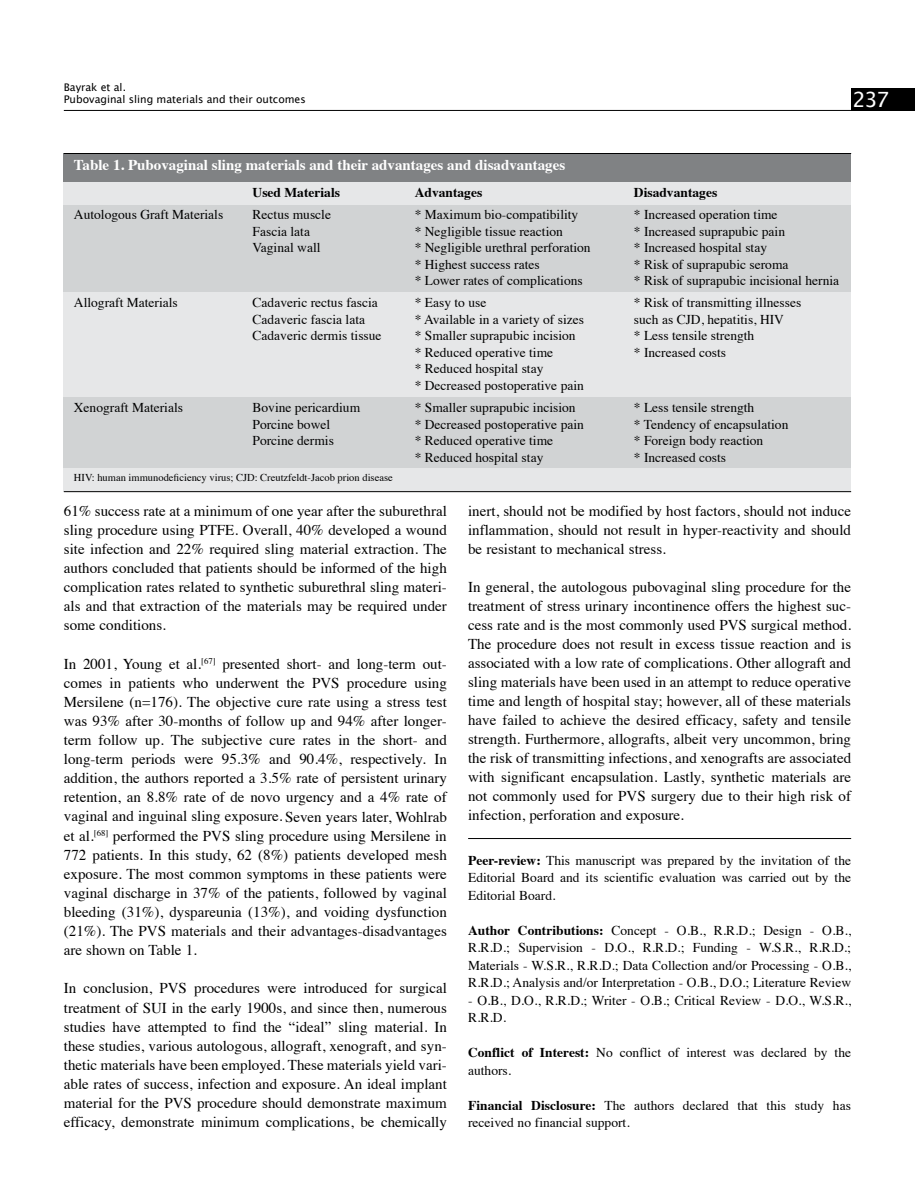
<style>
.page{position:relative;width:915px;height:1191px;background:#fff}
.page>*{position:absolute;margin:0;border:0;box-sizing:border-box;transform-origin:0 0}
.t1{font:21px "Lucida Grande";color:#fff}
.t2{font:15px/19px "Times";color:#000;text-align:justify}
.t3{font:700 15px "Times";color:#fff}
.t4{font:13.5px/17.5px "Times";color:#000}
.t5{font:700 13.5px "Times";color:#000}
.t6{font:10.5px "Times";color:#000}
.t7{font:10.5px/12.6px "Lucida Grande";color:#000}
.s1{font-weight:700}
</style>
<div class="page">
<hr style="left:468px;top:838px;width:382px;height:1px;background:#000">
<hr style="left:64px;top:110px;width:786px;height:1px;background:#000">
<div style="left:850px;top:88px;width:64px;height:23px;background:#000"></div>
<div style="left:64px;top:181px;width:786px;height:311px;background:#e6e7e8"></div>
<div style="left:64px;top:153px;width:786px;height:28px;background:#808284"></div>
<div style="left:64px;top:205px;width:786px;height:86px;background:#d1d3d4"></div>
<div style="left:64px;top:398px;width:786px;height:70px;background:#d1d3d4"></div>
<hr style="left:64px;top:491px;width:786px;height:1px;background:#000">
<hr style="left:64px;top:153px;width:786px;height:1px;background:#000">
<p class="t7" style="left:64px;top:81px;width:243px">Bayrak et al.<br>Pubovaginal sling materials and their outcomes</p>
<h1 class="t1" style="left:852px;top:91px;width:39px">237</h1>
<p class="t3" style="left:74px;top:160px;width:492px">Table 1. Pubovaginal sling materials and their advantages and disadvantages</p>
<p class="t5" style="left:252px;top:188px;width:89px">Used Materials</p>
<p class="t5" style="left:414px;top:188px;width:69px">Advantages</p>
<p class="t5" style="left:633px;top:188px;width:85px">Disadvantages</p>
<p class="t4" style="left:74px;top:207px;width:151px">Autologous Graft Materials</p>
<p class="t4" style="left:252px;top:207px;width:80px">Rectus muscle</p>
<p class="t4" style="left:414px;top:207px;width:165px">* Maximum bio-compatibility</p>
<p class="t4" style="left:633px;top:207px;width:145px">* Increased operation time</p>
<p class="t4" style="left:252px;top:224px;width:59px">Fascia lata</p>
<p class="t4" style="left:414px;top:224px;width:150px">* Negligible tissue reaction</p>
<p class="t4" style="left:633px;top:224px;width:153px">* Increased suprapubic pain</p>
<p class="t4" style="left:252px;top:240px;width:69px">Vaginal wall</p>
<p class="t4" style="left:414px;top:240px;width:177px">* Negligible urethral perforation</p>
<p class="t4" style="left:633px;top:240px;width:135px">* Increased hospital stay</p>
<p class="t4" style="left:414px;top:257px;width:126px">* Highest success rates</p>
<p class="t4" style="left:633px;top:257px;width:156px">* Risk of suprapubic seroma</p>
<p class="t4" style="left:414px;top:273px;width:169px">* Lower rates of complications</p>
<p class="t4" style="left:633px;top:273px;width:207px">* Risk of suprapubic incisional hernia</p>
<p class="t4" style="left:74px;top:295px;width:105px">Allograft Materials</p>
<p class="t4" style="left:252px;top:295px;width:127px">Cadaveric rectus fascia</p>
<p class="t4" style="left:414px;top:295px;width:73px">* Easy to use</p>
<p class="t4" style="left:633px;top:295px;width:169px">* Risk of transmitting illnesses</p>
<p class="t4" style="left:252px;top:309px;width:114px">Cadaveric fascia lata</p>
<p class="t4" style="left:414px;top:309px;width:171px">* Available in a variety of sizes</p>
<p class="t4" style="left:633px;top:309px;width:151px">such as CJD, hepatitis, HIV</p>
<p class="t4" style="left:252px;top:328px;width:130px">Cadaveric dermis tissue</p>
<p class="t4" style="left:414px;top:328px;width:162px">* Smaller suprapubic incision</p>
<p class="t4" style="left:633px;top:328px;width:122px">* Less tensile strength</p>
<p class="t4" style="left:414px;top:345px;width:140px">* Reduced operative time</p>
<p class="t4" style="left:633px;top:345px;width:94px">* Increased costs</p>
<p class="t4" style="left:414px;top:362px;width:171px;line-height:16.5px">* Reduced hospital stay<br>* Decreased postoperative pain</p>
<p class="t4" style="left:74px;top:400px;width:111px">Xenograft Materials</p>
<p class="t4" style="left:252px;top:400px;width:109px">Bovine pericardium</p>
<p class="t4" style="left:414px;top:400px;width:162px">* Smaller suprapubic incision</p>
<p class="t4" style="left:633px;top:400px;width:122px">* Less tensile strength</p>
<p class="t4" style="left:252px;top:416px;width:79px">Porcine bowel</p>
<p class="t4" style="left:414px;top:416px;width:171px">* Decreased postoperative pain</p>
<p class="t4" style="left:633px;top:416px;width:156px">* Tendency of encapsulation</p>
<p class="t4" style="left:252px;top:433px;width:83px">Porcine dermis</p>
<p class="t4" style="left:414px;top:433px;width:140px">* Reduced operative time</p>
<p class="t4" style="left:633px;top:433px;width:131px">* Foreign body reaction</p>
<p class="t4" style="left:414px;top:449px;width:130px">* Reduced hospital stay</p>
<p class="t4" style="left:633px;top:449px;width:94px">* Increased costs</p>
<p class="t6" style="left:74px;top:467px;width:320px">HIV: human immunodeficiency virus; CJD: Creutzfeldt-Jacob prion disease</p>
<p class="t2" style="left:64px;top:503px;width:384px">61% success rate at a minimum of one year after the suburethral sling procedure using PTFE. Overall, 40% developed a wound site infection and 22% required sling material extraction. The authors concluded that patients should be informed of the high complication rates related to synthetic suburethral sling materi&shy;als and that extraction of the materials may be required under some conditions.</p>
<p class="t2" style="left:64px;top:655px;width:384px">In 2001, Young et al.<sup>[67]</sup> presented short- and long-term out&shy;comes in patients who underwent the PVS procedure using Mersilene (n=176). The objective cure rate using a stress test was 93% after 30-months of follow up and 94% after longer&shy;term follow up. The subjective cure rates in the short- and long-term periods were 95.3% and 90.4%, respectively. In addition, the authors reported a 3.5% rate of persistent urinary retention, an 8.8% rate of de novo urgency and a 4% rate of vaginal and inguinal sling exposure. Seven years later, Wohlrab et al.<sup>[68]</sup> performed the PVS sling procedure using Mersilene in 772 patients. In this study, 62 (8%) patients developed mesh exposure. The most common symptoms in these patients were vaginal discharge in 37% of the patients, followed by vaginal bleeding (31%), dyspareunia (13%), and voiding dysfunction (21%). The PVS materials and their advantages-disadvantages are shown on Table 1.</p>
<p class="t2" style="left:64px;top:980px;width:384px">In conclusion, PVS procedures were introduced for surgical treatment of SUI in the early 1900s, and since then, numerous studies have attempted to find the “ideal” sling material. In these studies, various autologous, allograft, xenograft, and syn&shy;thetic materials have been employed. These materials yield vari&shy;able rates of success, infection and exposure. An ideal implant material for the PVS procedure should demonstrate maximum efficacy, demonstrate minimum complications, be chemically</p>
<p class="t2" style="left:468px;top:503px;width:384px">inert, should not be modified by host factors, should not induce inflammation, should not result in hyper-reactivity and should be resistant to mechanical stress.</p>
<p class="t2" style="left:468px;top:579px;width:384px">In general, the autologous pubovaginal sling procedure for the treatment of stress urinary incontinence offers the highest suc&shy;cess rate and is the most commonly used PVS surgical method.<br>The procedure does not result in excess tissue reaction and is associated with a low rate of complications. Other allograft and sling materials have been used in an attempt to reduce operative time and length of hospital stay; however, all of these materials have failed to achieve the desired efficacy, safety and tensile strength. Furthermore, allografts, albeit very uncommon, bring the risk of transmitting infections, and xenografts are associated with significant encapsulation. Lastly, synthetic materials are not commonly used for PVS surgery due to their high risk of infection, perforation and exposure.</p>
<p class="t4" style="left:468px;top:852px;width:384px;text-align:justify"><span class="s1">Peer-review:</span> This manuscript was prepared by the invitation of the Editorial Board and its scientific evaluation was carried out by the Editorial Board.</p>
<p class="t4" style="left:468px;top:922px;width:384px;text-align:justify"><span class="s1">Author Contributions:</span> Concept - O.B., R.R.D.; Design - O.B., R.R.D.; Supervision - D.O., R.R.D.; Funding - W.S.R., R.R.D.; Materials - W.S.R., R.R.D.; Data Collection and/or Processing - O.B., R.R.D.; Analysis and/or Interpretation - O.B., D.O.; Literature Review</p>
<p class="t4" style="left:468px;top:992px;width:384px">- O.B., D.O., R.R.D.; Writer - O.B.; Critical Review - D.O., W.S.R.,<br>R.R.D.</p>
<p class="t4" style="left:468px;top:1045px;width:384px"><span class="s1">Conflict of Interest:</span> No conflict of interest was declared by the authors.</p>
<p class="t4" style="left:468px;top:1097px;width:384px"><span class="s1">Financial Disclosure:</span> The authors declared that this study has received no financial support.</p>
</div>
